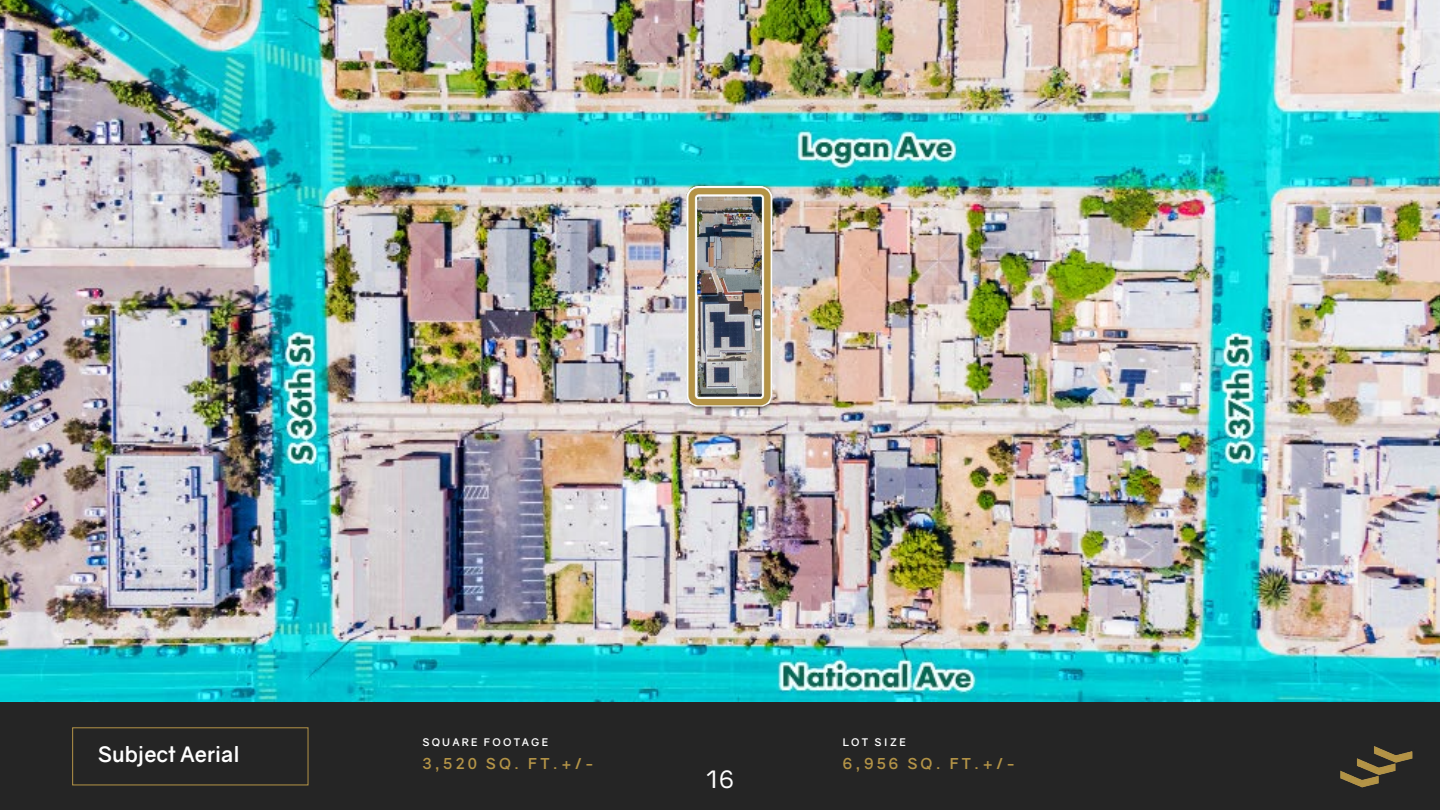
<style>
.page{position:relative;width:1440px;height:810px;background:#fff}
.page>*{position:absolute;margin:0;border:0;box-sizing:border-box;transform-origin:0 0}
.t1{font:24px "Gravity";color:#fff}
.t2{font:700 21.3px "Gravity";color:#fff}
.t3{font:700 15px "Gravity";letter-spacing:.205em;color:#b49447}
.t4{font:700 10.5px "Gravity";letter-spacing:.21em;color:#fff}
</style>
<div class="page">
<img style="left:0;top:0;width:1440px;height:702px">
<div style="left:0;top:702px;width:1440px;height:108px;background:#252525"></div>
<div style="left:72px;top:727px;width:237px;height:58px;border:1px solid #b49447"></div>
<img style="left:1340px;top:746px;width:73px;height:42px">
<img style="left:686px;top:186px;width:86px;height:220px">
<h2 class="t2" style="left:98px;top:741px;width:143px">Subject Aerial</h2>
<p class="t4" style="left:422px;top:735px;width:127px">SQUARE FOOTAGE</p>
<p class="t3" style="left:422px;top:754px;width:173px">3,520 SQ. FT.+/-</p>
<h1 class="t1" style="left:706px;top:764px;width:30px">16</h1>
<h1 class="t1" style="left:717px;top:764px;width:16px">5</h1>
<p class="t4" style="left:843px;top:735px;width:64px">LOT SIZE</p>
<p class="t3" style="left:843px;top:754px;width:174px">6,956 SQ. FT.+/-</p>
</div>
